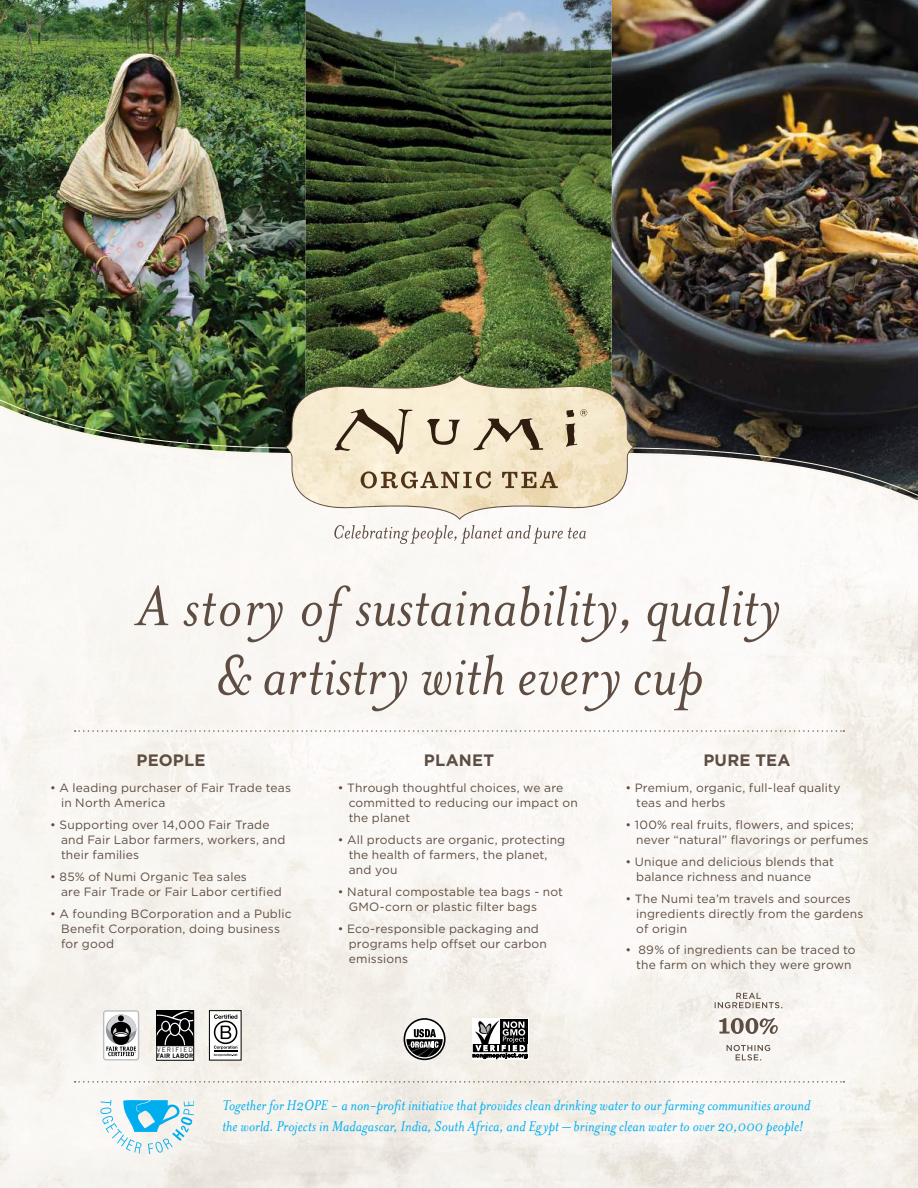
<style>
.page{position:relative;width:918px;height:1188px;background:#fff}
.page>*{position:absolute;margin:0;border:0;box-sizing:border-box;transform-origin:0 0}
.t1{font:italic 64.5px/69px "Mrs Eaves";color:#5e4d42;text-align:center}
.t2{font:italic 16.5px/21px "Mrs Eaves";color:#00aeef}
.t3{font:700 16.5px "Gotham";letter-spacing:.01em;color:#5e4d42}
.t4{font:12px/15px "Gotham";letter-spacing:.015em;color:#5e4d42}
.t5{font:6.3px "News Gothic";letter-spacing:.185em;color:#000}
.t6{font:700 6px "News Gothic";letter-spacing:.02em;color:#000}
</style>
<div class="page">
<img style="left:0;top:544px;width:918px;height:644px">
<img style="left:0;top:0;width:306px;height:368px">
<img style="left:612px;top:0;width:306px;height:368px">
<img style="left:306px;top:0;width:306px;height:368px">
<img style="left:0;top:368px;width:918px;height:176px">
<svg style="left:209px;top:1010px;width:33px;height:51px"></svg>
<svg style="left:75px;top:730px;width:769px;height:2px"></svg>
<svg style="left:103px;top:1010px;width:36px;height:50px"></svg>
<div style="left:104px;top:1012px;width:34px;height:47px;background:#fff;border-radius:2px"></div>
<svg style="left:106px;top:1014px;width:30px;height:42px"></svg>
<svg style="left:404px;top:1018px;width:42px;height:42px"></svg>
<div style="left:472px;top:1018px;width:56px;height:42px;background:#fff"></div>
<div style="left:500px;top:1019px;width:27px;height:25px;background:#000"></div>
<svg style="left:473px;top:1020px;width:54px;height:39px"></svg>
<svg style="left:100px;top:1100px;width:93px;height:54px"></svg>
<svg style="left:719px;top:1018px;width:59px;height:16px"></svg>
<svg style="left:715px;top:993px;width:67px;height:15px"></svg>
<svg style="left:727px;top:1045px;width:43px;height:15px"></svg>
<svg style="left:75px;top:1081px;width:769px;height:2px"></svg>
<div style="left:156px;top:1045px;width:38px;height:15px;background:#fff"></div>
<svg style="left:158px;top:1012px;width:34px;height:33px"></svg>
<div style="left:156px;top:1010px;width:38px;height:50px;border:1px solid #000"></div>
<hr style="left:156px;top:1045px;width:38px;height:1px;background:#000">
<p class="t1" style="left:137px;top:572px;width:645px">A story of sustainability, quality &amp; artistry with every cup</p>
<p class="t3" style="left:137px;top:749px;width:70px">PEOPLE</p>
<p class="t3" style="left:424px;top:749px;width:72px">PLANET</p>
<p class="t3" style="left:703px;top:749px;width:89px">PURE TEA</p>
<p class="t4" style="left:636px;top:780px;width:206px;text-indent:-11px">• Premium, organic, full-leaf quality teas and herbs</p>
<p class="t4" style="left:636px;top:817px;width:234px;text-indent:-11px">• 100% real fruits, flowers, and spices; never “natural” flavorings or perfumes</p>
<p class="t4" style="left:636px;top:854px;width:199px;text-indent:-11px">• Unique and delicious blends that balance richness and nuance</p>
<p class="t4" style="left:636px;top:891px;width:229px;text-indent:-11px">• The Numi tea’m travels and sources ingredients directly from the gardens of origin</p>
<p class="t4" style="left:625px;top:942px;width:232px;text-align:center">• 89% of ingredients can be traced to the farm on which they were grown</p>
<p class="t4" style="left:61px;top:780px;width:231px;text-indent:-11px">• A leading purchaser of Fair Trade teas in North America</p>
<p class="t4" style="left:61px;top:817px;width:226px;text-indent:-11px">• Supporting over 14,000 Fair Trade and Fair Labor farmers, workers, and their families</p>
<p class="t4" style="left:61px;top:869px;width:222px;text-indent:-11px">• 85% of Numi Organic Tea sales<br>are Fair Trade or Fair Labor certified</p>
<p class="t4" style="left:61px;top:906px;width:232px;text-indent:-11px">• A founding BCorporation and a Public<br>Benefit Corporation, doing business for good</p>
<p class="t4" style="left:349px;top:780px;width:231px;text-indent:-11px">• Through thoughtful choices, we are committed to reducing our impact on the planet</p>
<p class="t4" style="left:349px;top:832px;width:218px;text-indent:-11px">• All products are organic, protecting the health of farmers, the planet, and you</p>
<p class="t4" style="left:349px;top:884px;width:216px;text-indent:-11px">• Natural compostable tea bags - not<br>GMO-corn or plastic filter bags</p>
<p class="t4" style="left:349px;top:921px;width:200px;text-indent:-11px">• Eco-responsible packaging and programs help offset our carbon emissions</p>
<p class="t5" style="left:157px;top:1046px;width:38px">VERIFIED</p>
<p class="t6" style="left:157px;top:1052px;width:38px">FAIR LABOR</p>
<p class="t2" style="left:222px;top:1095px;width:590px">Together for H2OPE - a non-profit initiative that provides clean drinking water to our farming communities around the world. Projects in Madagascar, India, South Africa, and Eg ypt – bringing clean water to over 20,000 people!</p>
</div>
